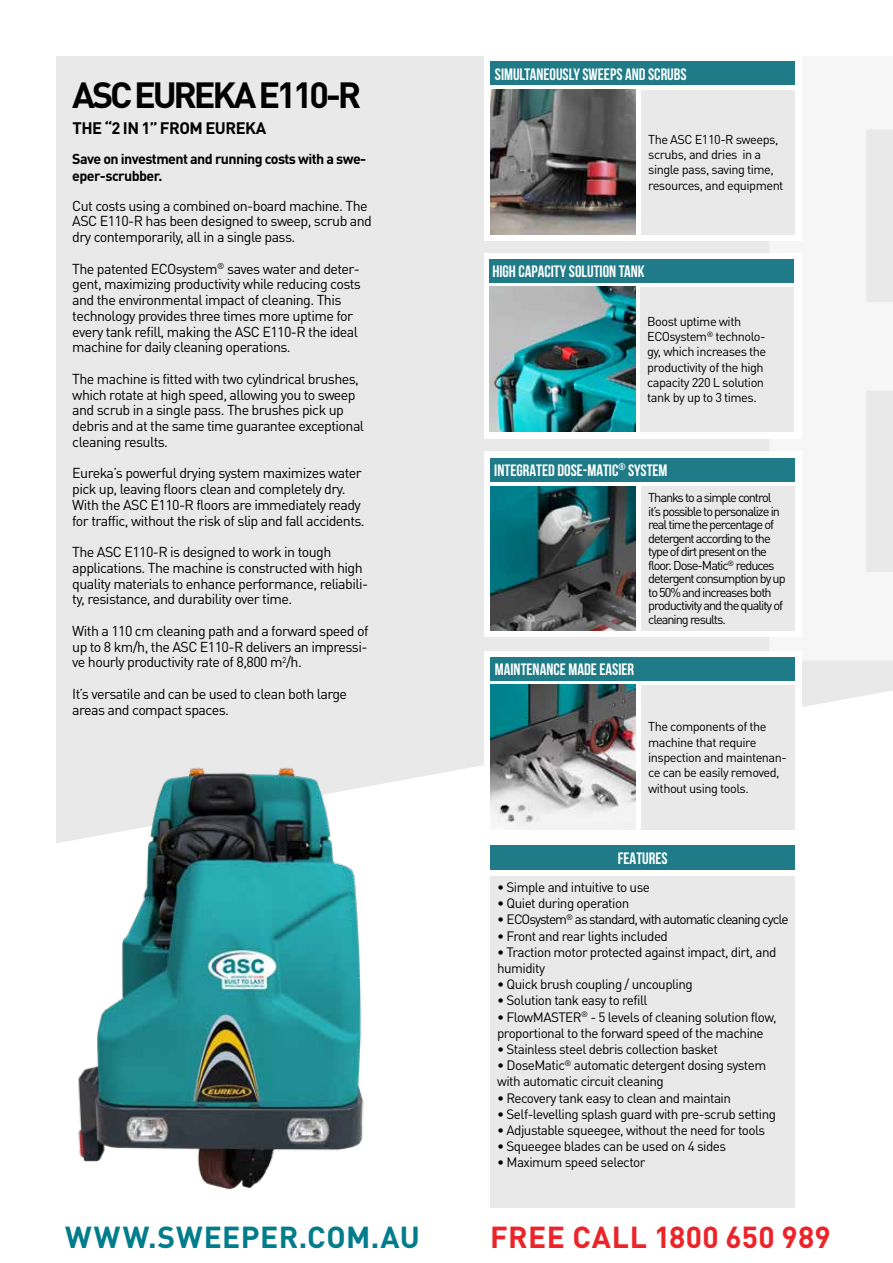
<style>
.page{position:relative;width:893px;height:1263px;background:#fff}
.page>*{position:absolute;margin:0;border:0;box-sizing:border-box;transform-origin:0 0}
.t1{font:700 36px "DIN Pro";letter-spacing:-.09em;color:#000}
.t2{font:700 30px "DIN Pro";letter-spacing:.015em;color:#007c8b}
.t3{font:700 30px "DIN Pro";letter-spacing:.01em;color:#ec2429}
.t4{font:700 16.5px "Bebas Neue";color:#fff}
.t5{font:700 16.5px "DIN Pro";letter-spacing:-.03em;color:#000}
.t6{font:14.25px/15.8px "DIN Pro";letter-spacing:-.04em;color:#000}
.t7{font:700 14.25px/17.1px "DIN Pro";letter-spacing:-.04em;color:#000}
.t8{font:13.5px/16.2px "DIN Pro";letter-spacing:-.04em;color:#000}
.t9{font:13.5px "DIN Pro";letter-spacing:-.07em;color:#000}
.t10{font:12.75px/15.3px "DIN Pro";letter-spacing:-.045em;color:#000}
.t11{font:12.75px/13.5px "DIN Pro";letter-spacing:-.08em;color:#000}
</style>
<div class="page">
<div style="left:55px;top:55px;width:838px;height:1153px;background:#e9e9e9"></div>
<svg style="left:55px;top:690px;width:838px;height:518px;fill:#fff"></svg>
<svg style="left:484px;top:55px;width:317px;height:186px;background:#edf0f0"></svg>
<div style="left:484px;top:253px;width:317px;height:185px;background:#fff"></div>
<div style="left:484px;top:452px;width:317px;height:185px;background:#fff"></div>
<div style="left:485px;top:651px;width:317px;height:185px;background:#fff"></div>
<img style="left:491px;top:90px;width:144px;height:144px">
<img style="left:490px;top:287px;width:145px;height:144px">
<img style="left:491px;top:486px;width:144px;height:145px">
<img style="left:491px;top:685px;width:144px;height:144px">
<img style="left:55px;top:746px;width:370px;height:455px">
<div style="left:491px;top:876px;width:304px;height:332px;background:#e8e9e8"></div>
<div style="left:642px;top:90px;width:153px;height:144px;background:#e9e9e9"></div>
<div style="left:642px;top:486px;width:153px;height:145px;background:#e9e9e9"></div>
<div style="left:642px;top:685px;width:153px;height:145px;background:#e9e9e9"></div>
<div style="left:491px;top:845px;width:304px;height:25px;background:#1e7b87"></div>
<div style="left:491px;top:62px;width:304px;height:23px;background:#1e7b87"></div>
<div style="left:491px;top:458px;width:304px;height:23px;background:#1e7b87"></div>
<div style="left:491px;top:657px;width:304px;height:23px;background:#1e7b87"></div>
<div style="left:641px;top:287px;width:153px;height:145px;background:#e9e9e9"></div>
<div style="left:490px;top:259px;width:304px;height:23px;background:#1e7b87"></div>
<h1 class="t1" style="left:72px;top:65px;width:291px">ASC EUREKA E110-R</h1>
<p class="t5" style="left:72px;top:114px;width:195px">THE “2 IN 1” FROM EUREKA</p>
<p class="t7" style="left:72px;top:149px;width:296px">Save on investment and running costs with a swe&shy;eper-scrubber.</p>
<p class="t6" style="left:72px;top:196px;width:301px">Cut costs using a combined on-board machine. The<br>ASC E110-R has been designed to sweep, scrub and dry contemporarily, all in a single pass.</p>
<p class="t6" style="left:72px;top:259px;width:290px">The patented ECOsystem<sup>®</sup> saves water and deter&shy;gent, maximizing productivity while reducing costs and the environmental impact of cleaning. This technology provides three times more uptime for every tank refill, making the ASC E110-R the ideal machine for daily cleaning operations.</p>
<p class="t6" style="left:72px;top:369px;width:293px">The machine is fitted with two cylindrical brushes, which rotate at high speed, allowing you to sweep and scrub in a single pass. The brushes pick up debris and at the same time guarantee exceptional cleaning results.</p>
<p class="t6" style="left:72px;top:464px;width:294px">Eureka’s powerful drying system maximizes water pick up, leaving floors clean and completely dry.<br>With the ASC E110-R floors are immediately ready for traffic, without the risk of slip and fall accidents.</p>
<p class="t6" style="left:72px;top:543px;width:297px">The ASC E110-R is designed to work in tough applications. The machine is constructed with high quality materials to enhance performance, reliabili&shy;ty, resistance, and durability over time.</p>
<p class="t6" style="left:72px;top:621px;width:298px;text-align:justify">With a 110 cm cleaning path and a forward speed of up to 8 km/h, the ASC E110-R delivers an impressi&shy;ve hourly productivity rate of 8,800 m<sup>2</sup>/h.</p>
<p class="t6" style="left:72px;top:684px;width:276px">It’s versatile and can be used to clean both large areas and compact spaces.</p>
<p class="t4" style="left:495px;top:65px;width:193px">SIMULTANEOUSLY SWEEPS AND SCRUBS</p>
<p class="t10" style="left:648px;top:130px;width:137px">The ASC E110-R sweeps, scrubs, and dries in a single pass, saving time, resources, and equipment</p>
<p class="t4" style="left:492px;top:262px;width:154px">HIGH CAPACITY SOLUTION TANK</p>
<p class="t10" style="left:647px;top:312px;width:121px">Boost uptime with<br>ECOsystem<sup>®</sup> technolo&shy;gy, which increases the productivity of the high capacity 220 L solution tank by up to 3 times.</p>
<p class="t4" style="left:494px;top:461px;width:175px">INTEGRATED DOSE-MATIC<sup>®</sup> SYSTEM</p>
<p class="t4" style="left:495px;top:660px;width:141px">MAINTENANCE MADE EASIER</p>
<p class="t11" style="left:648px;top:490px;width:139px">Thanks to a simple control it’s possible to personalize in real time the percentage of detergent according to the type of dirt present on the floor. Dose-Matic<sup>®</sup> reduces detergent consumption by up to 50% and increases both productivity and the quality of cleaning results.</p>
<p class="t10" style="left:648px;top:718px;width:140px">The components of the machine that require inspection and maintenan&shy;ce can be easily removed, without using tools.</p>
<p class="t4" style="left:618px;top:849px;width:51px">FEATURES</p>
<p class="t8" style="left:497px;top:878px;width:154px">• Simple and intuitive to use</p>
<p class="t8" style="left:497px;top:894px;width:134px">• Quiet during operation</p>
<p class="t9" style="left:497px;top:909px;width:293px">• ECOsystem<sup>®</sup> as standard, with automatic cleaning cycle</p>
<p class="t8" style="left:497px;top:926px;width:172px">• Front and rear lights included</p>
<p class="t8" style="left:497px;top:942px;width:281px">• Traction motor protected against impact, dirt, and humidity</p>
<p class="t8" style="left:497px;top:975px;width:197px">• Quick brush coupling / uncoupling</p>
<p class="t8" style="left:497px;top:991px;width:152px">• Solution tank easy to refill</p>
<p class="t8" style="left:497px;top:1007px;width:281px">• FlowMASTER<sup>®</sup> - 5 levels of cleaning solution flow, proportional to the forward speed of the machine</p>
<p class="t8" style="left:497px;top:1040px;width:222px">• Stainless steel debris collection basket</p>
<p class="t8" style="left:497px;top:1056px;width:271px">• DoseMatic<sup>®</sup> automatic detergent dosing system with automatic circuit cleaning</p>
<p class="t8" style="left:497px;top:1088px;width:235px">• Recovery tank easy to clean and maintain</p>
<p class="t8" style="left:497px;top:1104px;width:280px">• Self-levelling splash guard with pre-scrub setting</p>
<p class="t8" style="left:497px;top:1121px;width:270px">• Adjustable squeegee, without the need for tools</p>
<p class="t8" style="left:497px;top:1137px;width:231px">• Squeegee blades can be used on 4 sides</p>
<p class="t8" style="left:497px;top:1153px;width:150px">• Maximum speed selector</p>
<h2 class="t2" style="left:65px;top:1212px;width:356px">WWW.SWEEPER.COM.AU</h2>
<h2 class="t3" style="left:490px;top:1212px;width:342px">FREE CALL 1800 650 989</h2>
</div>
